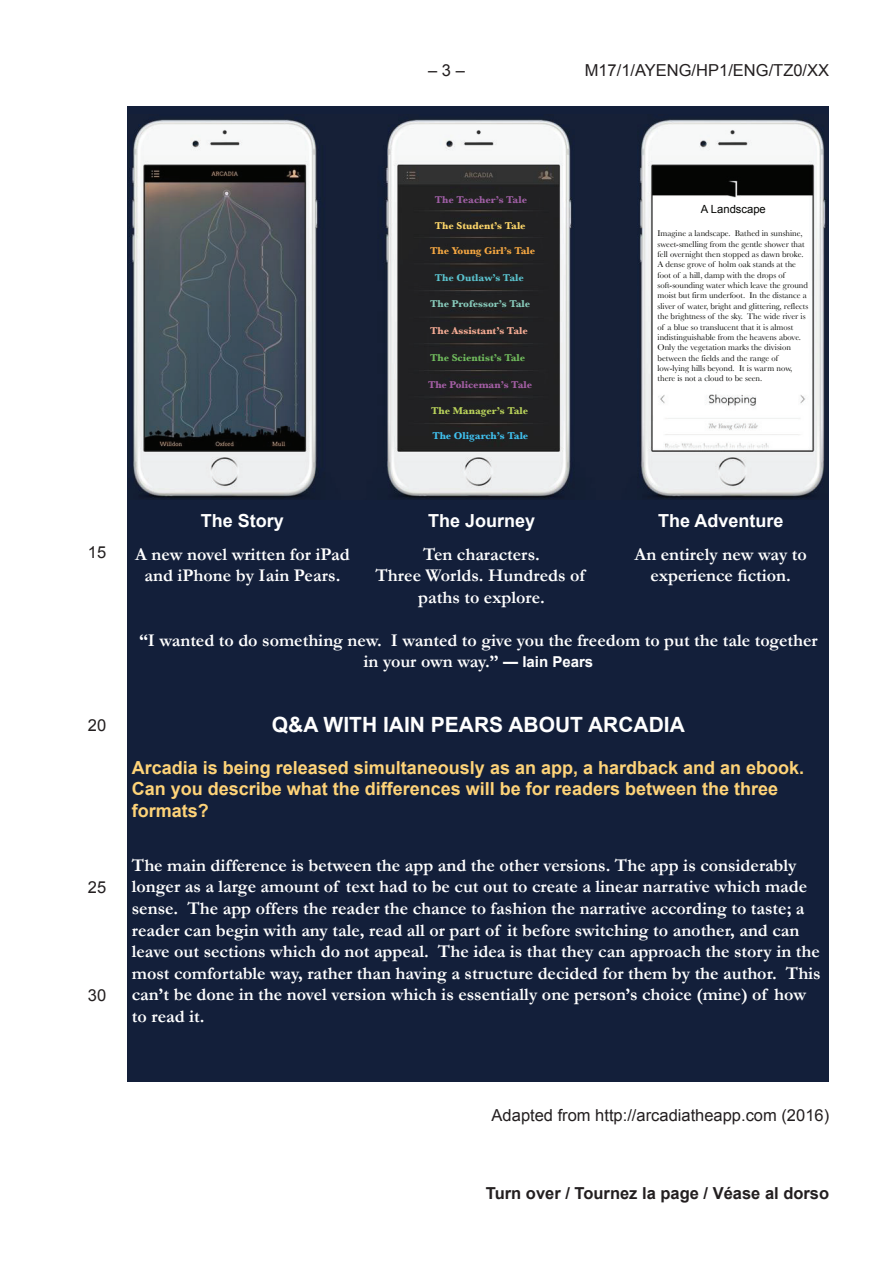
<style>
.page{position:relative;width:893px;height:1263px;background:#fff}
.page>*{position:absolute;margin:0;border:0;box-sizing:border-box;transform-origin:0 0}
.t1{font:700 21px "Arial";color:#fff}
.t2{font:700 18px/21.6px "Garamond";color:#fff;text-align:center}
.t3{font:700 18px/21.6px "Arial";color:#fed378}
.t4{font:700 18px "Arial";color:#fff}
.t5{font:16.5px "Arial";color:#231f20}
.t6{font:700 16.5px "Arial";color:#231f20}
.t7{font:11.25px "Arial";color:#040503}
.t8{font:700 10.35px "Baskerville";color:#f7a842}
.t9{font:700 10.35px "Baskerville";color:#88cbbb}
.t10{font:700 10.35px "Baskerville";color:#f6ac95}
.t11{font:700 10.35px "Baskerville";color:#70bb5d}
.t12{font:700 10.35px "Baskerville";color:#a35ea4}
.t13{font:700 10.35px "Baskerville";color:#40c1ef}
.t14{font:700 10.35px "Baskerville";color:#9e5ea4}
.t15{font:700 10.35px "Baskerville";color:#fed76a}
.t16{font:700 10.35px "Baskerville";color:#bad35b}
.t17{font:700 10.35px "Baskerville";color:#5ac2ce}
.t18{font:8.7px/10.4px "Baskerville";color:#040503}
.s1{font-family:"Arial";font-size:15px}
</style>
<div class="page">
<div style="left:128px;top:106px;width:701px;height:975px;background:#131f3a"></div>
<img style="left:131px;top:119px;width:696px;height:381px">
<p class="t5" style="left:428px;top:59px;width:38px">– 3 –</p>
<p class="t5" style="left:585px;top:59px;width:246px">M17/1/AYENG/HP1/ENG/TZ0/XX</p>
<p class="t14" style="left:435px;top:194px;width:94px">The Teacher’s Tale</p>
<p class="t15" style="left:435px;top:219px;width:92px">The Student’s Tale</p>
<p class="t8" style="left:430px;top:245px;width:107px">The Young Girl’s Tale</p>
<p class="t17" style="left:435px;top:272px;width:90px">The Outlaw’s Tale</p>
<p class="t9" style="left:430px;top:298px;width:102px">The Professor’s Tale</p>
<p class="t10" style="left:430px;top:324px;width:99px">The Assistant’s Tale</p>
<p class="t11" style="left:430px;top:351px;width:97px">The Scientist’s Tale</p>
<p class="t12" style="left:428px;top:378px;width:106px">The Policeman’s Tale</p>
<p class="t16" style="left:431px;top:404px;width:99px">The Manager’s Tale</p>
<p class="t13" style="left:432px;top:430px;width:97px">The Oligarch’s Tale</p>
<p class="t7" style="left:701px;top:202px;width:66px">A Landscape</p>
<p class="t18" style="left:657px;top:228px;width:152px">Imagine a landscape. Bathed in sunshine, sweet-smelling from the gentle shower that fell overnight then stopped as dawn broke.<br>A dense grove of holm oak stands at the foot of a hill, damp with the drops of soft-sounding water which leave the ground moist but firm underfoot. In the distance a sliver of water, bright and glittering, reflects the brightness of the sky. The wide river is of a blue so translucent that it is almost indistinguishable from the heavens above.<br>Only the vegetation marks the division between the fields and the range of low-lying hills beyond. It is warm now, there is not a cloud to be seen.</p>
<p class="t5" style="left:88px;top:542px;width:20px">15</p>
<p class="t5" style="left:88px;top:714px;width:20px">20</p>
<p class="t5" style="left:88px;top:876px;width:20px">25</p>
<p class="t5" style="left:88px;top:984px;width:20px">30</p>
<p class="t4" style="left:201px;top:509px;width:85px">The Story</p>
<p class="t2" style="left:135px;top:543px;width:216px">A new novel written for iPad and iPhone by Iain Pears.</p>
<p class="t4" style="left:428px;top:509px;width:109px">The Journey</p>
<p class="t2" style="left:375px;top:543px;width:211px">Ten characters.<br>Three Worlds. Hundreds of paths to explore.</p>
<p class="t4" style="left:658px;top:509px;width:127px">The Adventure</p>
<p class="t2" style="left:634px;top:543px;width:174px">An entirely new way to experience fiction.</p>
<p class="t2" style="left:139px;top:629px;width:680px">“I wanted to do something new. I wanted to give you the freedom to put the tale together in your own way.” <span class="s1">— Iain Pears</span></p>
<p class="t1" style="left:272px;top:711px;width:414px">Q&amp;A WITH IAIN PEARS ABOUT ARCADIA</p>
<p class="t3" style="left:132px;top:757px;width:674px">Arcadia is being released simultaneously as an app, a hardback and an ebook.<br>Can you describe what the differences will be for readers between the three formats?</p>
<p class="t2" style="left:132px;top:854px;width:690px;text-align:left">The main difference is between the app and the other versions. The app is considerably longer as a large amount of text had to be cut out to create a linear narrative which made sense. The app offers the reader the chance to fashion the narrative according to taste; a reader can begin with any tale, read all or part of it before switching to another, and can leave out sections which do not appeal. The idea is that they can approach the story in the most comfortable way, rather than having a structure decided for them by the author. This can’t be done in the novel version which is essentially one person’s choice (mine) of how to read it.</p>
<p class="t5" style="left:492px;top:1104px;width:339px">Adapted from http://arcadiatheapp.com (2016)</p>
<p class="t6" style="left:486px;top:1182px;width:345px">Turn over / Tournez la page / Véase al dorso</p>
</div>
